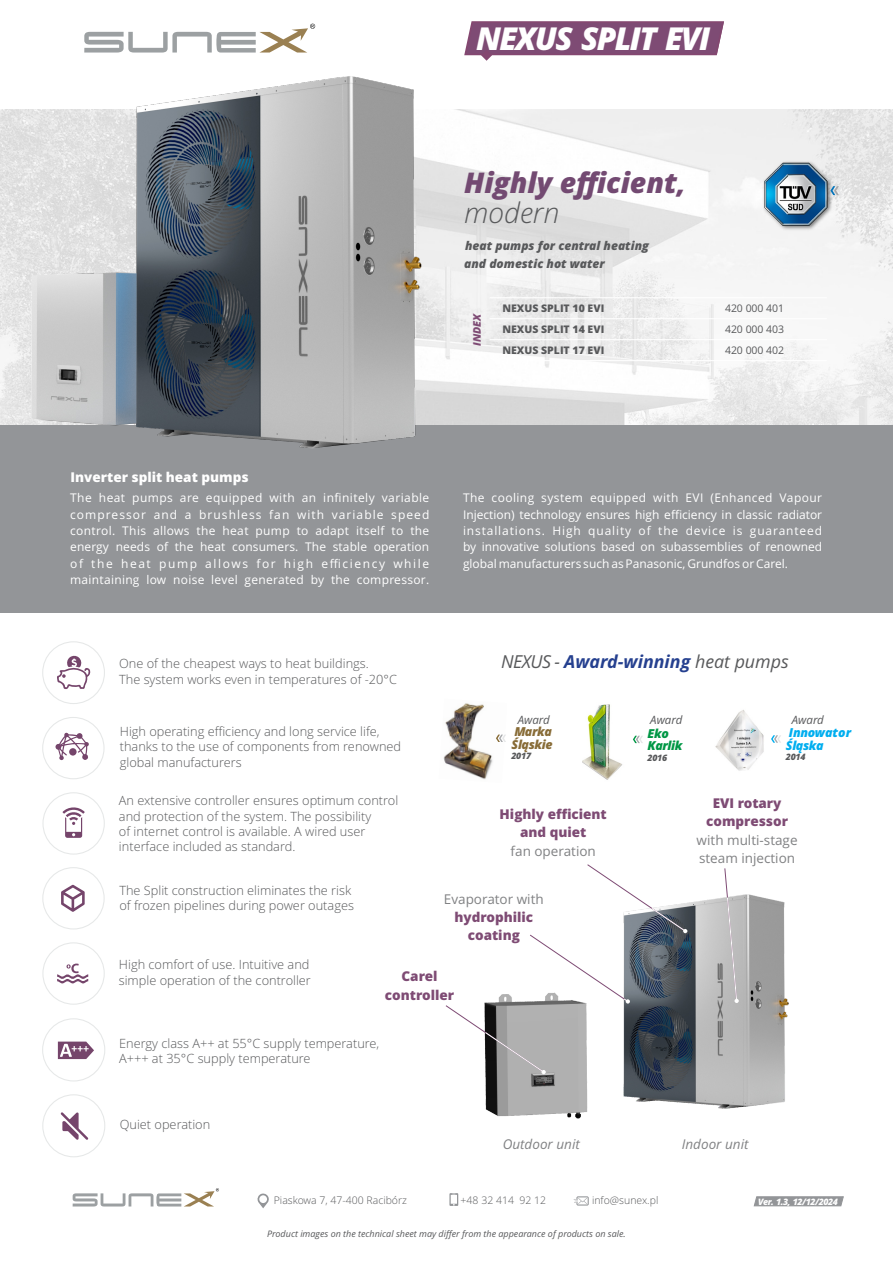
<style>
.page{position:relative;width:893px;height:1263px;background:#fff}
.page>*{position:absolute;margin:0;border:0;box-sizing:border-box;transform-origin:0 0}
.t1{font:italic 800 31.5px "Open Sans";letter-spacing:-.05em;color:#fff}
.t2{font:italic 800 28.5px "Open Sans";color:#734a72}
.t3{font:italic 300 28.5px "Open Sans";color:#58595b}
.t4{font:italic 17.85px "Open Sans";color:#58595b}
.t5{font:800 13.5px/18.5px "Open Sans";color:#7e4b74;text-align:center}
.t6{font:13.5px/18.5px "Open Sans";color:#818284}
.t7{font:800 13.5px "Open Sans";color:#fff}
.t8{font:italic 13.5px "Open Sans";color:#818284}
.t9{font:300 12.75px/15.3px "Open Sans";color:#58595b}
.t10{font:italic 800 12.45px/12.5px "Open Sans";letter-spacing:-.03em;color:#00aeef}
.t11{font:italic 800 12.45px/12.5px "Open Sans";letter-spacing:-.03em;color:#886c37}
.t12{font:italic 800 12.45px/12.5px "Open Sans";letter-spacing:-.03em;color:#009745}
.t13{font:12px/16.4px "Open Sans";letter-spacing:.03em;color:#fff;text-align:justify}
.t14{font:italic 800 12px "Open Sans";color:#58595b}
.t15{font:italic 11.55px "Open Sans";color:#58595b}
.t16{font:300 10.5px "Open Sans";color:#58595b}
.t17{font:800 10.5px "Open Sans";color:#58595b}
.t18{font:10.5px "Open Sans";letter-spacing:-.01em;color:#58595b}
.t19{font:italic 800 10.5px "Open Sans";color:#7e4b74}
.t20{font:italic 9px "Open Sans";color:#58595b}
.t21{font:italic 800 8.85px "Open Sans";letter-spacing:-.05em;color:#fff}
.t22{font:italic 800 8.85px "Open Sans";letter-spacing:-.03em;color:#58595b}
.s1{font-weight:700;color:#25408f}
</style>
<div class="page">
<img style="left:687px;top:894px;width:102px;height:215px">
<div style="left:0;top:402px;width:892px;height:210px;background:#939598"></div>
<img style="left:466px;top:110px;width:427px;height:314px">
<svg style="left:464px;top:21px;width:260px;height:40px;background:#94698b"></svg>
<img style="left:761px;top:155px;width:73px;height:78px">
<svg style="left:830px;top:186px;width:13px;height:9px"></svg>
<img style="left:583px;top:704px;width:39px;height:76px">
<img style="left:443px;top:703px;width:63px;height:77px">
<svg style="left:496px;top:735px;width:10px;height:7px"></svg>
<svg style="left:633px;top:736px;width:10px;height:7px"></svg>
<svg style="left:771px;top:735px;width:10px;height:8px"></svg>
<img style="left:715px;top:710px;width:49px;height:61px">
<div style="left:42px;top:641px;width:63px;height:63px;border:1px solid #e6e8e8;border-radius:50%"></div>
<svg style="left:57px;top:655px;width:34px;height:34px"></svg>
<div style="left:42px;top:717px;width:63px;height:62px;border:1px solid #e6e8e8;border-radius:50%"></div>
<svg style="left:55px;top:732px;width:34px;height:28px"></svg>
<div style="left:69px;top:748px;width:8px;height:8px;background:#75456b;border-radius:50%"></div>
<div style="left:42px;top:867px;width:63px;height:62px;border:1px solid #e6e8e8;border-radius:50%"></div>
<svg style="left:61px;top:885px;width:24px;height:27px"></svg>
<div style="left:42px;top:792px;width:63px;height:63px;border:1px solid #e6e8e8;border-radius:50%"></div>
<svg style="left:62px;top:807px;width:23px;height:31px"></svg>
<div style="left:42px;top:942px;width:63px;height:63px;border:1px solid #e6e8e8;border-radius:50%"></div>
<svg style="left:57px;top:963px;width:31px;height:20px"></svg>
<div style="left:42px;top:1094px;width:63px;height:63px;border:1px solid #e6e8e8;border-radius:50%"></div>
<svg style="left:61px;top:1112px;width:27px;height:28px"></svg>
<div style="left:42px;top:1018px;width:63px;height:63px;border:1px solid #e6e8e8;border-radius:50%"></div>
<svg style="left:58px;top:1041px;width:36px;height:18px"></svg>
<img style="left:485px;top:968px;width:238px;height:151px">
<svg style="left:445px;top:864px;width:242px;height:210px"></svg>
<svg style="left:724px;top:868px;width:15px;height:135px"></svg>
<img style="left:0;top:59px;width:466px;height:389px">
<svg style="left:84px;top:24px;width:231px;height:29px"></svg>
<svg style="left:257px;top:1193px;width:12px;height:15px"></svg>
<svg style="left:574px;top:1196px;width:15px;height:9px"></svg>
<svg style="left:449px;top:1193px;width:9px;height:13px"></svg>
<svg style="left:73px;top:1188px;width:146px;height:18px"></svg>
<hr style="left:490px;top:297px;width:187px;height:1px;background:#fff">
<hr style="left:677px;top:297px;width:150px;height:1px;background:#fff">
<hr style="left:490px;top:318px;width:187px;height:1px;background:#fff">
<hr style="left:677px;top:318px;width:150px;height:1px;background:#fff">
<hr style="left:490px;top:339px;width:187px;height:1px;background:#fff">
<hr style="left:677px;top:339px;width:150px;height:1px;background:#fff">
<hr style="left:490px;top:360px;width:187px;height:1px;background:#fff">
<hr style="left:677px;top:360px;width:150px;height:1px;background:#fff">
<svg style="left:754px;top:1196px;width:90px;height:10px"></svg>
<h1 class="t1" style="left:476px;top:26px;width:236px">NEXUS SPLIT EVI</h1>
<h2 class="t2" style="left:464px;top:171px;width:223px">Highly efficient,</h2>
<h2 class="t3" style="left:464px;top:201px;width:97px">modern</h2>
<p class="t14" style="left:464px;top:259px;width:142px">and domestic hot water</p>
<p class="t14" style="left:465px;top:241px;width:185px">heat pumps for central heating</p>
<p class="t19" style="left:473px;top:346px;width:35px;rotate:-90deg">INDEX</p>
<p class="t17" style="left:502px;top:304px;width:103px">NEXUS SPLIT 10 EVI</p>
<p class="t18" style="left:725px;top:304px;width:60px">420 000 401</p>
<p class="t17" style="left:502px;top:325px;width:103px">NEXUS SPLIT 14 EVI</p>
<p class="t18" style="left:725px;top:325px;width:60px">420 000 403</p>
<p class="t17" style="left:502px;top:346px;width:103px">NEXUS SPLIT 17 EVI</p>
<p class="t18" style="left:725px;top:346px;width:60px">420 000 402</p>
<p class="t7" style="left:71px;top:471px;width:180px">Inverter split heat pumps</p>
<p class="t13" style="left:70px;top:491px;width:361px">The heat pumps are equipped with an infinitely variable compressor and a brushless fan with variable speed</p>
<p class="t13" style="left:70px;top:540px;width:361px">energy needs of the heat consumers. The stable operation of the heat pump allows for high efficiency while maintaining low noise level generated by the compressor.</p>
<p class="t13" style="left:70px;top:524px;width:361px">control. This allows the heat pump to adapt itself to the</p>
<p class="t13" style="left:463px;top:491px;width:361px">The cooling system equipped with EVI (Enhanced Vapour Injection) technology ensures high efficiency in classic radiator installations. High quality of the device is guaranteed by innovative solutions based on subassemblies of renowned global manufacturers such as Panasonic, Grundfos or Carel.</p>
<p class="t9" style="left:119px;top:657px;width:279px">One of the cheapest ways to heat buildings.<br>The system works even in temperatures of -20°C</p>
<p class="t9" style="left:120px;top:725px;width:283px">High operating efficiency and long service life, thanks to the use of components from renowned global manufacturers</p>
<p class="t9" style="left:119px;top:794px;width:281px">An extensive controller ensures optimum control and protection of the system. The possibility<br>of internet control is available. A wired user interface included as standard.</p>
<p class="t9" style="left:119px;top:884px;width:236px">The Split construction eliminates the risk of frozen pipelines during power outages</p>
<h3 class="t4" style="left:501px;top:654px;width:289px">NEXUS - <span class="s1">Award-winning</span> heat pumps</h3>
<p class="t15" style="left:518px;top:715px;width:34px">Award</p>
<p class="t15" style="left:650px;top:715px;width:34px">Award</p>
<p class="t15" style="left:792px;top:715px;width:34px">Award</p>
<p class="t15" style="left:511px;top:715px;width:46px">Nagro a</p>
<p class="t11" style="left:511px;top:727px;width:43px">M rka<br>Śląskie</p>
<p class="t22" style="left:511px;top:752px;width:21px">2017</p>
<p class="t15" style="left:792px;top:716px;width:46px">Nag oda</p>
<p class="t10" style="left:786px;top:728px;width:67px">Innowator<br>Śląska</p>
<p class="t22" style="left:786px;top:753px;width:21px">2014</p>
<p class="t15" style="left:647px;top:716px;width:46px">Nagroda</p>
<p class="t12" style="left:647px;top:728px;width:37px">Eko<br>Karlik</p>
<p class="t22" style="left:647px;top:754px;width:21px">2016</p>
<p class="t11" style="left:525px;top:727px;width:9px">a</p>
<p class="t5" style="left:500px;top:806px;width:109px">Highly efficient and quiet</p>
<p class="t6" style="left:511px;top:843px;width:87px">fan operation</p>
<p class="t6" style="left:444px;top:891px;width:101px">Evaporator with</p>
<p class="t5" style="left:454px;top:909px;width:80px">hydrophilic coating</p>
<p class="t5" style="left:706px;top:795px;width:83px">EVI rotary compressor</p>
<p class="t6" style="left:697px;top:832px;width:102px">with multi-stage steam injection</p>
<p class="t9" style="left:119px;top:958px;width:194px">High comfort of use. Intuitive and simple operation of the controller</p>
<p class="t5" style="left:385px;top:969px;width:71px">Carel controller</p>
<p class="t9" style="left:119px;top:1037px;width:262px">Energy class A++ at 55°C supply temperature,<br>A+++ at 35°C supply temperature</p>
<p class="t9" style="left:120px;top:1118px;width:92px">Quiet operation</p>
<p class="t8" style="left:503px;top:1138px;width:79px">Outdoor unit</p>
<p class="t8" style="left:682px;top:1138px;width:68px">Indoor unit</p>
<p class="t16" style="left:274px;top:1196px;width:135px">Piaskowa 7, 47-400 Racibórz</p>
<p class="t20" style="left:267px;top:1230px;width:360px">Product images on the technical sheet may differ from the appearance of products on sale.</p>
<p class="t16" style="left:461px;top:1196px;width:87px">+48 32 414 92 12</p>
<p class="t16" style="left:592px;top:1196px;width:68px">info@sunex.pl</p>
<p class="t21" style="left:758px;top:1198px;width:81px">Ver. 1.3, 12/12/2024</p>
</div>
